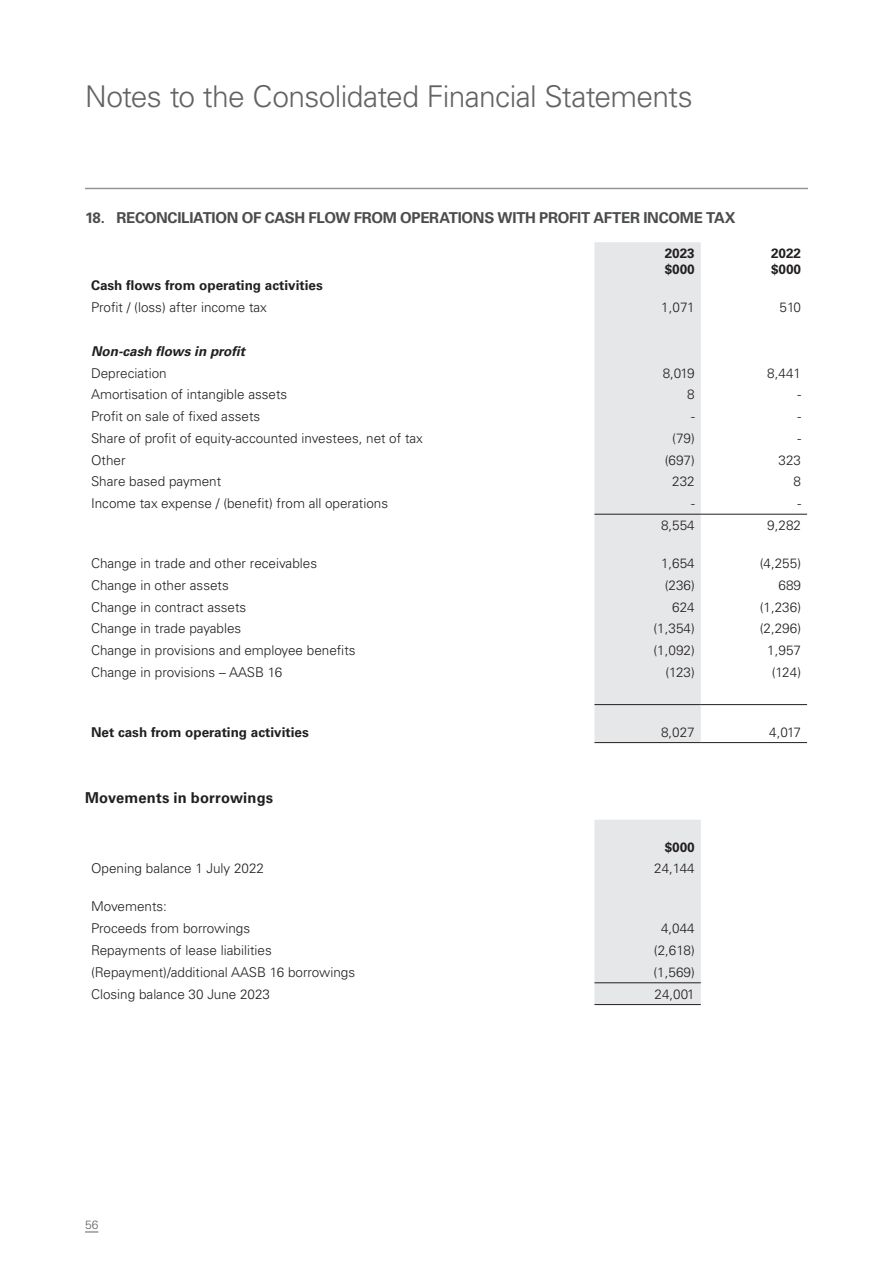
<style>
.page{position:relative;width:893px;height:1263px;background:#fff}
.page>*{position:absolute;margin:0;border:0;box-sizing:border-box;transform-origin:0 0}
.t1{font:300 30px "Univers LT Pro 45";letter-spacing:-.025em;color:#636366}
.t2{font:700 15px "Univers LT Pro 65";letter-spacing:-.02em;color:#4b4c4d}
.t3{font:700 15px "Univers LT Pro 65";letter-spacing:.015em;color:#231f20}
.t4{font:300 13.5px/21.8px "Univers LT Pro 45";color:#231f20}
.t5{font:700 13.5px/16.2px "Univers LT Pro 65";color:#231f20}
.t6{font:italic 700 13.5px "Univers LT Pro 65";color:#231f20}
.t7{font:300 12px "Univers LT Pro 45";color:#636366}
</style>
<div class="page">
<svg style="left:85px;top:1232px;width:13px;height:1px"></svg>
<hr style="left:85px;top:188px;width:723px;height:1px;background:#939598">
<div style="left:594px;top:242px;width:107px;height:500px;background:#e6e7e9"></div>
<hr style="left:594px;top:514px;width:107px;height:1px;background:#231f20">
<hr style="left:701px;top:514px;width:106px;height:1px;background:#231f20">
<hr style="left:594px;top:704px;width:107px;height:1px;background:#231f20">
<hr style="left:594px;top:742px;width:107px;height:1px;background:#231f20">
<hr style="left:701px;top:704px;width:106px;height:1px;background:#231f20">
<hr style="left:701px;top:742px;width:106px;height:1px;background:#231f20">
<div style="left:594px;top:820px;width:107px;height:184px;background:#e6e7e9"></div>
<hr style="left:594px;top:982px;width:107px;height:1px;background:#231f20">
<hr style="left:594px;top:1004px;width:107px;height:1px;background:#231f20">
<h1 class="t1" style="left:85px;top:78px;width:609px">Notes to the Consolidated Financial Statements</h1>
<p class="t2" style="left:85px;top:209px;width:652px">18. RECONCILIATION OF CASH FLOW FROM OPERATIONS WITH PROFIT AFTER INCOME TAX</p>
<p class="t5" style="left:91px;top:278px;width:233px">Cash flows from operating activities</p>
<p class="t5" style="left:665px;top:245px;width:32px">2023 $000</p>
<p class="t5" style="left:771px;top:245px;width:32px">2022 $000</p>
<p class="t4" style="left:91px;top:296px;width:178px">Profit / (loss) after income tax</p>
<p class="t4" style="left:661px;top:296px;width:35px">1,071</p>
<p class="t4" style="left:780px;top:296px;width:23px">510</p>
<p class="t6" style="left:91px;top:343px;width:155px">Non-cash flows in profit</p>
<p class="t4" style="left:91px;top:362px;width:77px">Depreciation</p>
<p class="t4" style="left:663px;top:362px;width:34px">8,019</p>
<p class="t4" style="left:767px;top:362px;width:35px">8,441</p>
<p class="t4" style="left:91px;top:384px;width:198px">Amortisation of intangible assets</p>
<p class="t4" style="left:687px;top:384px;width:9px">8</p>
<p class="t4" style="left:797px;top:384px;width:5px">-</p>
<p class="t4" style="left:91px;top:405px;width:171px">Profit on sale of fixed assets</p>
<p class="t4" style="left:691px;top:405px;width:5px">-</p>
<p class="t4" style="left:797px;top:405px;width:5px">-</p>
<p class="t4" style="left:91px;top:427px;width:333px">Share of profit of equity-accounted investees, net of tax</p>
<p class="t4" style="left:672px;top:427px;width:24px">(79)</p>
<p class="t4" style="left:797px;top:427px;width:5px">-</p>
<p class="t4" style="left:91px;top:449px;width:36px">Other</p>
<p class="t4" style="left:665px;top:449px;width:32px">(697)</p>
<p class="t4" style="left:778px;top:449px;width:24px">323</p>
<p class="t4" style="left:91px;top:471px;width:132px">Share based payment</p>
<p class="t4" style="left:672px;top:471px;width:24px">232</p>
<p class="t4" style="left:794px;top:471px;width:9px">8</p>
<p class="t4" style="left:91px;top:492px;width:299px">Income tax expense / (benefit) from all operations</p>
<p class="t4" style="left:691px;top:492px;width:5px">-</p>
<p class="t4" style="left:797px;top:492px;width:5px">-</p>
<p class="t4" style="left:661px;top:514px;width:35px">8,554</p>
<p class="t4" style="left:767px;top:514px;width:35px">9,282</p>
<p class="t4" style="left:91px;top:552px;width:228px">Change in trade and other receivables</p>
<p class="t4" style="left:661px;top:552px;width:35px">1,654</p>
<p class="t4" style="left:760px;top:552px;width:43px">(4,255)</p>
<p class="t4" style="left:91px;top:574px;width:139px">Change in other assets</p>
<p class="t4" style="left:665px;top:574px;width:32px">(236)</p>
<p class="t4" style="left:778px;top:574px;width:24px">689</p>
<p class="t4" style="left:91px;top:596px;width:157px">Change in contract assets</p>
<p class="t4" style="left:672px;top:596px;width:24px">624</p>
<p class="t4" style="left:760px;top:596px;width:43px">(1,236)</p>
<p class="t4" style="left:91px;top:618px;width:152px">Change in trade payables</p>
<p class="t4" style="left:653px;top:618px;width:43px">(1,354)</p>
<p class="t4" style="left:760px;top:618px;width:43px">(2,296)</p>
<p class="t4" style="left:91px;top:639px;width:266px">Change in provisions and employee benefits</p>
<p class="t4" style="left:653px;top:639px;width:43px">(1,092)</p>
<p class="t4" style="left:767px;top:639px;width:35px">1,957</p>
<p class="t4" style="left:91px;top:661px;width:193px">Change in provisions – AASB 16</p>
<p class="t4" style="left:665px;top:661px;width:31px">(123)</p>
<p class="t4" style="left:772px;top:661px;width:31px">(124)</p>
<p class="t5" style="left:91px;top:724px;width:219px">Net cash from operating activities</p>
<p class="t4" style="left:661px;top:721px;width:35px">8,027</p>
<p class="t4" style="left:769px;top:721px;width:33px">4,017</p>
<p class="t3" style="left:85px;top:789px;width:190px">Movements in borrowings</p>
<p class="t5" style="left:665px;top:839px;width:32px">$000</p>
<p class="t4" style="left:91px;top:858px;width:175px">Opening balance 1 July 2022</p>
<p class="t4" style="left:654px;top:858px;width:42px">24,144</p>
<p class="t4" style="left:91px;top:896px;width:161px">Movements:<br>Proceeds from borrowings</p>
<p class="t4" style="left:661px;top:917px;width:35px">4,044</p>
<p class="t4" style="left:91px;top:939px;width:182px">Repayments of lease liabilities</p>
<p class="t4" style="left:654px;top:939px;width:42px">(2,618)</p>
<p class="t4" style="left:91px;top:961px;width:266px">(Repayment)/additional AASB 16 borrowings</p>
<p class="t4" style="left:653px;top:961px;width:43px">(1,569)</p>
<p class="t4" style="left:91px;top:983px;width:181px">Closing balance 30 June 2023</p>
<p class="t4" style="left:654px;top:983px;width:42px">24,001</p>
<p class="t7" style="left:85px;top:1217px;width:15px">56</p>
</div>
